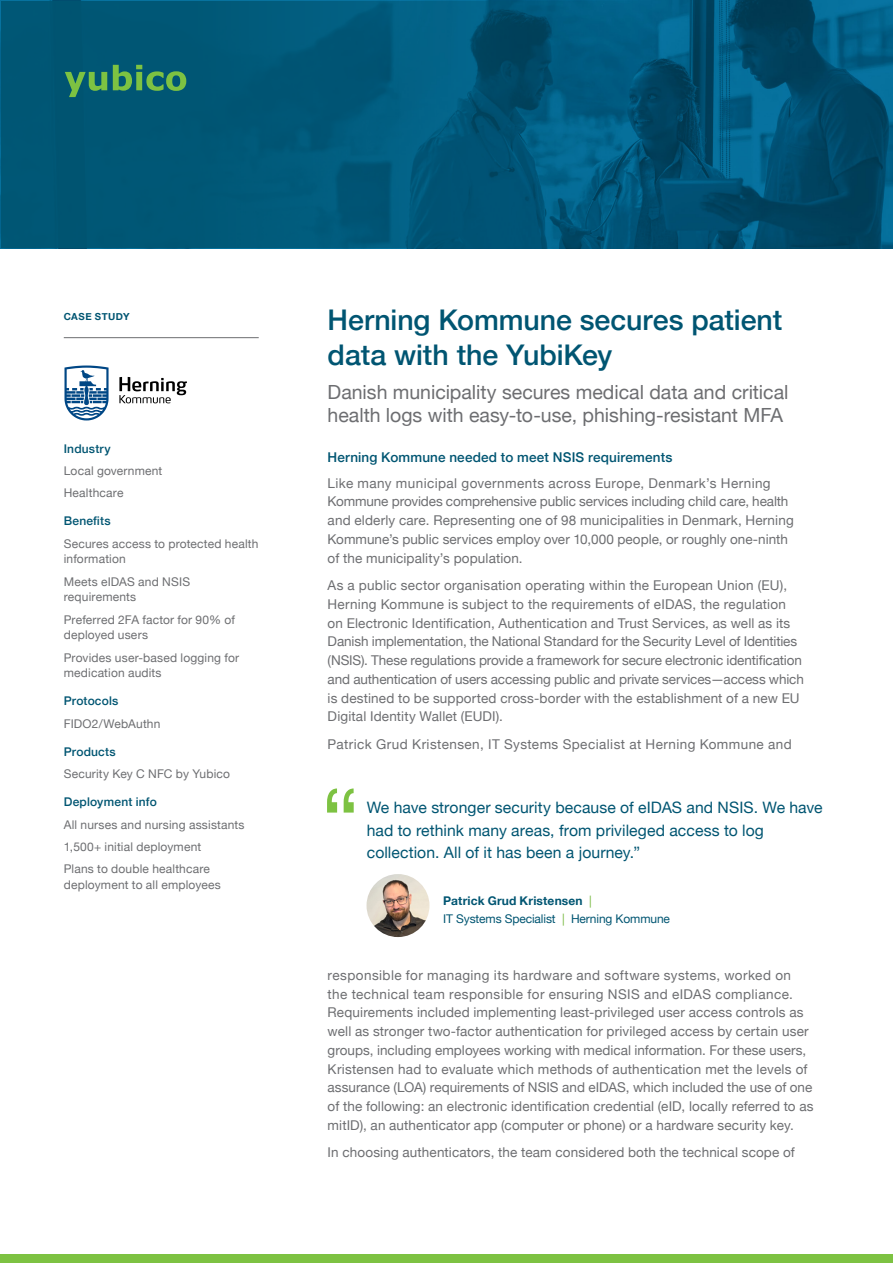
<style>
.page{position:relative;width:893px;height:1263px;background:#fff}
.page>*{position:absolute;margin:0;border:0;box-sizing:border-box;transform-origin:0 0}
.t1{font:500 28.5px/34.5px "Helvetica Neue";letter-spacing:-.005em;color:#005572}
.t2{font:19.5px/23.4px "Helvetica Neue";color:#6d6e71}
.t3{font:15.75px/22.5px "Helvetica Neue";letter-spacing:.005em;color:#005572}
.t4{font:13.5px/18.8px "Helvetica Neue";letter-spacing:.01em;color:#6d6e71}
.t5{font:13.5px "Helvetica Neue";letter-spacing:.03em;color:#6d6e71}
.t6{font:500 13.5px "Helvetica Neue";letter-spacing:.01em;color:#005572}
.t7{font:12px/15.8px "Helvetica Neue";letter-spacing:.015em;color:#6d6e71}
.t8{font:12px/18px "Helvetica Neue";letter-spacing:-.01em;color:#005572}
.t9{font:500 12px "Helvetica Neue";letter-spacing:.015em;color:#005572}
.t10{font:700 9.75px "Helvetica Neue";letter-spacing:.05em;color:#005572}
.s1{font-weight:700}
.s2{color:#76b83f}
</style>
<div class="page">
<img style="left:0;top:0;width:893px;height:248px">
<svg style="left:1px;top:1px;width:651px;height:247px;background:#005778"></svg>
<hr style="left:64px;top:337px;width:195px;height:1px;background:#6d6e71">
<svg style="left:65px;top:72px;width:42px;height:25px"></svg>
<svg style="left:113px;top:65px;width:73px;height:26px;background:#39875d"></svg>
<div style="left:0;top:1254px;width:893px;height:9px;background:#7dc242"></div>
<svg style="left:64px;top:365px;width:45px;height:55px"></svg>
<svg style="left:119px;top:377px;width:68px;height:26px"></svg>
<svg style="left:327px;top:788px;width:27px;height:24px"></svg>
<img style="left:366px;top:874px;width:63px;height:63px;border-radius:31px">
<p class="t10" style="left:64px;top:309px;width:67px">CASE STUDY</p>
<h1 class="t1" style="left:328px;top:301px;width:456px">Herning Kommune secures patient data with the YubiKey</h1>
<h2 class="t2" style="left:328px;top:381px;width:462px">Danish municipality secures medical data and critical health logs with easy-to-use, phishing-resistant MFA</h2>
<p class="t6" style="left:328px;top:447px;width:346px">Herning Kommune needed to meet NSIS requirements</p>
<p class="t4" style="left:328px;top:474px;width:468px">Like many municipal governments across Europe, Denmark’s Herning Kommune provides comprehensive public services including child care, health and elderly care. Representing one of 98 municipalities in Denmark, Herning Kommune’s public services employ over 10,000 people, or roughly one-ninth of the municipality’s population.</p>
<p class="t4" style="left:328px;top:577px;width:478px">As a public sector organisation operating within the European Union (EU), Herning Kommune is subject to the requirements of eIDAS, the regulation on Electronic Identification, Authentication and Trust Services, as well as its Danish implementation, the National Standard for the Security Level of Identities (NSIS). These regulations provide a framework for secure electronic identification and authentication of users accessing public and private services—access which is destined to be supported cross-border with the establishment of a new EU Digital Identity Wallet (EUDI).</p>
<p class="t5" style="left:328px;top:734px;width:466px">Patrick Grud Kristensen, IT Systems Specialist at Herning Kommune and</p>
<p class="t9" style="left:64px;top:439px;width:48px">Industry</p>
<p class="t7" style="left:64px;top:460px;width:100px;line-height:22.2px">Local government<br>Healthcare</p>
<p class="t9" style="left:64px;top:511px;width:48px">Benefits</p>
<p class="t7" style="left:64px;top:536px;width:196px">Secures access to protected health information</p>
<p class="t7" style="left:64px;top:574px;width:128px">Meets eIDAS and NSIS requirements</p>
<p class="t7" style="left:64px;top:612px;width:173px">Preferred 2FA factor for 90% of deployed users</p>
<p class="t7" style="left:64px;top:650px;width:177px">Provides user-based logging for medication audits</p>
<p class="t9" style="left:64px;top:691px;width:56px">Protocols</p>
<p class="t7" style="left:64px;top:716px;width:98px">FIDO2/WebAuthn</p>
<p class="t9" style="left:64px;top:742px;width:53px">Products</p>
<p class="t7" style="left:64px;top:767px;width:168px">Security Key C NFC by Yubico</p>
<p class="t9" style="left:64px;top:792px;width:95px">Deployment info</p>
<p class="t7" style="left:64px;top:814px;width:182px;line-height:22.2px">All nurses and nursing assistants<br>1,500+ initial deployment<br>Plans to double healthcare</p>
<p class="t7" style="left:64px;top:877px;width:159px">deployment to all employees</p>
<p class="t3" style="left:367px;top:797px;width:457px">We have stronger security because of eIDAS and NSIS. We have had to rethink many areas, from privileged access to log collection. All of it has been a journey.”</p>
<p class="t8" style="left:443px;top:892px;width:228px"><span class="s1">Patrick Grud Kristensen</span> <span class="s2">|<br></span>IT Systems Specialist <span class="s2">|</span> Herning Kommune</p>
<p class="t4" style="left:328px;top:966px;width:488px">responsible for managing its hardware and software systems, worked on the technical team responsible for ensuring NSIS and eIDAS compliance.<br>Requirements included implementing least-privileged user access controls as well as stronger two-factor authentication for privileged access by certain user groups, including employees working with medical information. For these users, Kristensen had to evaluate which methods of authentication met the levels of assurance (LOA) requirements of NSIS and eIDAS, which included the use of one of the following: an electronic identification credential (eID, locally referred to as mitID), an authenticator app (computer or phone) or a hardware security key.</p>
<p class="t4" style="left:328px;top:1144px;width:469px">In choosing authenticators, the team considered both the technical scope of</p>
</div>
